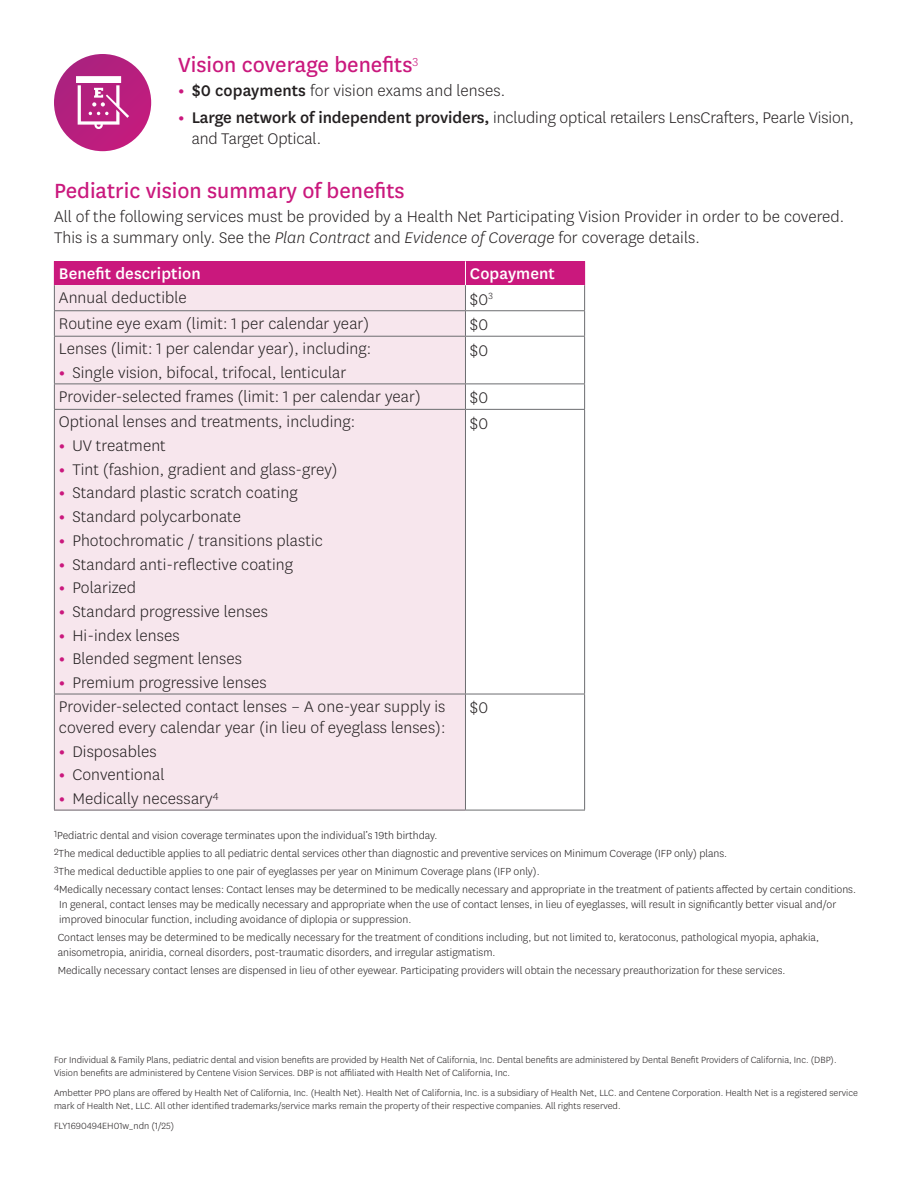
<style>
.page{position:relative;width:918px;height:1188px;background:#fff}
.page>*{position:absolute;margin:0;border:0;box-sizing:border-box;transform-origin:0 0}
.t1{font:24px "Centene Sans";color:#ca187d}
.t2{font:300 18px/21px "Centene Sans";letter-spacing:.005em;color:#231f20}
.t3{font:500 18px "Centene Sans";letter-spacing:.005em;color:#fff}
.t4{font:300 12px/15px "Centene Sans";color:#231f20}
.t5{font:300 10.5px/13.5px "Centene Sans";color:#231f20}
.s1{font-weight:700;color:#ca187d}
.s2{font-weight:500}
.s3{font-style:italic}
</style>
<div class="page">
<div style="left:54px;top:261px;width:411px;height:24px;background:#ca187d"></div>
<div style="left:465px;top:261px;width:120px;height:24px;background:#ca187d"></div>
<div style="left:54px;top:285px;width:411px;height:26px;background:#f7e6ed"></div>
<div style="left:54px;top:311px;width:411px;height:25px;background:#f7e6ed"></div>
<div style="left:54px;top:336px;width:411px;height:48px;background:#f7e6ed"></div>
<div style="left:54px;top:384px;width:411px;height:25px;background:#f7e6ed"></div>
<div style="left:54px;top:409px;width:411px;height:285px;background:#f7e6ed"></div>
<div style="left:54px;top:694px;width:411px;height:116px;background:#f7e6ed"></div>
<hr style="left:465px;top:336px;width:120px;height:1px;background:#6c6d70">
<hr style="left:465px;top:384px;width:120px;height:1px;background:#6c6d70">
<hr style="left:465px;top:409px;width:120px;height:1px;background:#6c6d70">
<hr style="left:54px;top:694px;width:411px;height:1px;background:#6c6d70">
<hr style="left:465px;top:694px;width:120px;height:1px;background:#6c6d70">
<hr style="left:54px;top:810px;width:411px;height:1px;background:#6c6d70">
<hr style="left:465px;top:810px;width:120px;height:1px;background:#6c6d70">
<hr style="left:465px;top:310px;width:120px;height:1px;background:#6c6d70">
<hr style="left:584px;top:337px;width:1px;height:47px;background:#6c6d70">
<svg style="left:584px;top:384px;width:1px;height:25px"></svg>
<hr style="left:584px;top:410px;width:1px;height:284px;background:#6c6d70">
<hr style="left:584px;top:694px;width:1px;height:116px;background:#6c6d70">
<svg style="left:584px;top:285px;width:1px;height:51px"></svg>
<hr style="left:54px;top:310px;width:411px;height:1px;background:#6c6d70">
<svg style="left:54px;top:285px;width:1px;height:51px"></svg>
<svg style="left:465px;top:261px;width:1px;height:75px"></svg>
<hr style="left:54px;top:336px;width:411px;height:1px;background:#6c6d70">
<hr style="left:54px;top:337px;width:1px;height:47px;background:#6c6d70">
<hr style="left:465px;top:337px;width:1px;height:47px;background:#6c6d70">
<hr style="left:54px;top:384px;width:411px;height:1px;background:#6c6d70">
<svg style="left:54px;top:384px;width:1px;height:25px"></svg>
<svg style="left:465px;top:384px;width:1px;height:25px"></svg>
<hr style="left:54px;top:409px;width:411px;height:1px;background:#6c6d70">
<hr style="left:54px;top:410px;width:1px;height:284px;background:#6c6d70">
<hr style="left:465px;top:410px;width:1px;height:284px;background:#6c6d70">
<hr style="left:54px;top:694px;width:1px;height:116px;background:#6c6d70">
<hr style="left:465px;top:694px;width:1px;height:116px;background:#6c6d70">
<div style="left:54px;top:54px;width:97px;height:97px;background:#b71f7e;border-radius:49px"></div>
<svg style="left:76px;top:76px;width:53px;height:53px"></svg>
<h2 class="t1" style="left:178px;top:49px;width:241px">Vision coverage benefits<sup>3</sup></h2>
<p class="t2" style="left:178px;top:79px;width:329px"><span class="s1">•</span> <span class="s2">$0 copayments</span> for vision exams and lenses.</p>
<p class="t2" style="left:192px;top:106px;width:664px;text-indent:-14px"><span class="s1">•</span> <span class="s2">Large network of independent providers,</span> including optical retailers LensCrafters, Pearle Vision, and Target Optical.</p>
<h2 class="t1" style="left:54px;top:175px;width:352px">Pediatric vision summary of benefits</h2>
<p class="t2" style="left:54px;top:206px;width:792px">All of the following services must be provided by a Health Net Participating Vision Provider in order to be covered.<br>This is a summary only. See the <span class="s3">Plan Contract</span> and <span class="s3">Evidence of Coverage</span> for coverage details.</p>
<p class="t3" style="left:59px;top:262px;width:143px">Benefit description</p>
<p class="t3" style="left:470px;top:262px;width:86px">Copayment</p>
<p class="t2" style="left:59px;top:287px;width:129px">Annual deductible</p>
<p class="t2" style="left:470px;top:288px;width:24px">$0<sup>3</sup></p>
<p class="t2" style="left:59px;top:312px;width:312px">Routine eye exam (limit: 1 per calendar year)</p>
<p class="t2" style="left:470px;top:314px;width:20px">$0</p>
<p class="t2" style="left:59px;top:338px;width:314px">Lenses (limit: 1 per calendar year), including:</p>
<p class="t2" style="left:59px;top:361px;width:289px"><span class="s1">•</span> Single vision, bifocal, trifocal, lenticular</p>
<p class="t2" style="left:470px;top:339px;width:20px">$0</p>
<p class="t2" style="left:59px;top:385px;width:364px">Provider-selected frames (limit: 1 per calendar year)</p>
<p class="t2" style="left:470px;top:387px;width:20px">$0</p>
<p class="t2" style="left:59px;top:411px;width:298px">Optional lenses and treatments, including:</p>
<p class="t2" style="left:59px;top:435px;width:108px"><span class="s1">•</span> UV treatment</p>
<p class="t2" style="left:59px;top:458px;width:280px"><span class="s1">•</span> Tint (fashion, gradient and glass-grey)</p>
<p class="t2" style="left:59px;top:482px;width:240px"><span class="s1">•</span> Standard plastic scratch coating</p>
<p class="t2" style="left:59px;top:506px;width:184px"><span class="s1">•</span> Standard polycarbonate</p>
<p class="t2" style="left:59px;top:529px;width:266px"><span class="s1">•</span> Photochromatic / transitions plastic</p>
<p class="t2" style="left:59px;top:553px;width:236px"><span class="s1">•</span> Standard anti-reflective coating</p>
<p class="t2" style="left:59px;top:577px;width:79px"><span class="s1">•</span> Polarized</p>
<p class="t2" style="left:59px;top:600px;width:211px"><span class="s1">•</span> Standard progressive lenses</p>
<p class="t2" style="left:59px;top:624px;width:122px"><span class="s1">•</span> Hi-index lenses</p>
<p class="t2" style="left:59px;top:648px;width:185px"><span class="s1">•</span> Blended segment lenses</p>
<p class="t2" style="left:59px;top:672px;width:209px"><span class="s1">•</span> Premium progressive lenses</p>
<p class="t2" style="left:470px;top:412px;width:20px">$0</p>
<p class="t2" style="left:59px;top:696px;width:388px">Provider-selected contact lenses – A one-year supply is covered every calendar year (in lieu of eyeglass lenses):</p>
<p class="t2" style="left:59px;top:740px;width:99px"><span class="s1">•</span> Disposables</p>
<p class="t2" style="left:59px;top:764px;width:107px"><span class="s1">•</span> Conventional</p>
<p class="t2" style="left:59px;top:788px;width:161px"><span class="s1">•</span> Medically necessary<sup>4</sup></p>
<p class="t2" style="left:470px;top:697px;width:20px">$0</p>
<p class="t4" style="left:54px;top:827px;width:385px"><sup>1</sup>Pediatric dental and vision coverage terminates upon the individual’s 19th birthday.</p>
<p class="t4" style="left:54px;top:845px;width:675px"><sup>2</sup>The medical deductible applies to all pediatric dental services other than diagnostic and preventive services on Minimum Coverage (IFP only) plans.</p>
<p class="t4" style="left:54px;top:863px;width:487px"><sup>3</sup>The medical deductible applies to one pair of eyeglasses per year on Minimum Coverage plans (IFP only).</p>
<p class="t4" style="left:59px;top:881px;width:798px;text-indent:-5px"><sup>4</sup>Medically necessary contact lenses: Contact lenses may be determined to be medically necessary and appropriate in the treatment of patients affected by certain conditions.<br>In general, contact lenses may be medically necessary and appropriate when the use of contact lenses, in lieu of eyeglasses, will result in significantly better visual and/or improved binocular function, including avoidance of diplopia or suppression.</p>
<p class="t4" style="left:58px;top:929px;width:763px">Contact lenses may be determined to be medically necessary for the treatment of conditions including, but not limited to, keratoconus, pathological myopia, aphakia, anisometropia, aniridia, corneal disorders, post-traumatic disorders, and irregular astigmatism.</p>
<p class="t4" style="left:58px;top:962px;width:729px">Medically necessary contact lenses are dispensed in lieu of other eyewear. Participating providers will obtain the necessary preauthorization for these services.</p>
<p class="t5" style="left:54px;top:1052px;width:784px">For Individual &amp; Family Plans, pediatric dental and vision benefits are provided by Health Net of California, Inc. Dental benefits are administered by Dental Benefit Providers of California, Inc. (DBP).<br>Vision benefits are administered by Centene Vision Services. DBP is not affiliated with Health Net of California, Inc.</p>
<p class="t5" style="left:54px;top:1085px;width:805px">Ambetter PPO plans are offered by Health Net of California, Inc. (Health Net). Health Net of California, Inc. is a subsidiary of Health Net, LLC. and Centene Corporation. Health Net is a registered service mark of Health Net, LLC. All other identified trademarks/service marks remain the property of their respective companies. All rights reserved.</p>
<p class="t5" style="left:54px;top:1118px;width:122px">FLY1690494EH01w_ndn (1/25)</p>
</div>
